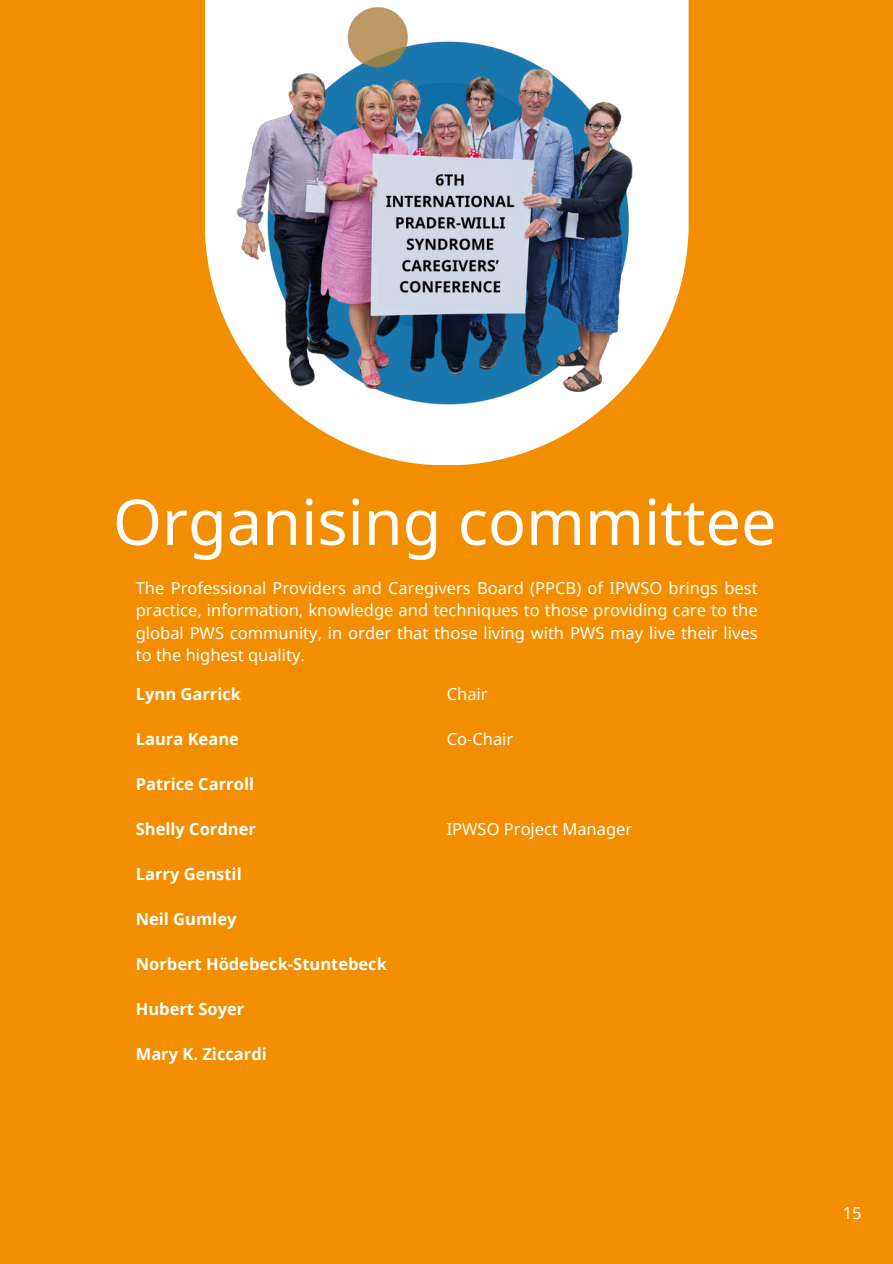
<style>
.page{position:relative;width:893px;height:1264px;background:#fff}
.page>*{position:absolute;margin:0;border:0;box-sizing:border-box;transform-origin:0 0}
.t1{font:63px "Noto Sans";color:#fff}
.t2{font:16.5px/22.5px "Noto Sans";color:#fff;text-align:justify}
.t3{font:700 16.5px "Noto Sans";color:#fff}
</style>
<div class="page">
<div style="left:0;top:0;width:892px;height:1263px;background:#f28e00"></div>
<svg style="left:205px;top:0;width:483px;height:465px;fill:#fff"></svg>
<img style="left:236px;top:3px;width:399px;height:409px">
<p class="t1" style="left:113px;top:477px;width:665px">Organising committee</p>
<h1 class="t2" style="left:136px;top:576px;width:623px">The Professional Providers and Caregivers Board (PPCB) of IPWSO brings best practice, information, knowledge and techniques to those providing care to the global PWS community, in order that those living with PWS may live their lives to the highest quality.</h1>
<p class="t3" style="left:136px;top:682px;width:107px">Lynn Garrick</p>
<h2 class="t3" style="left:136px;top:727px;width:105px">Laura Keane</h2>
<h2 class="t3" style="left:136px;top:772px;width:120px">Patrice Carroll</h2>
<h2 class="t3" style="left:136px;top:817px;width:122px">Shelly Cordner</h2>
<h2 class="t3" style="left:136px;top:862px;width:107px">Larry Genstil</h2>
<h2 class="t3" style="left:136px;top:907px;width:102px">Neil Gumley</h2>
<h2 class="t3" style="left:136px;top:952px;width:253px">Norbert Hödebeck-Stuntebeck</h2>
<h2 class="t3" style="left:136px;top:997px;width:110px">Hubert Soyer</h2>
<h2 class="t3" style="left:136px;top:1042px;width:133px">Mary K. Ziccardi</h2>
<h2 class="t2" style="left:446px;top:682px;width:42px">Chair</h2>
<p class="t2" style="left:446px;top:727px;width:68px">Co-Chair</p>
<p class="t2" style="left:446px;top:817px;width:187px">IPWSO Project Manager</p>
<p class="t2" style="left:842px;top:1201px;width:20px">15</p>
</div>
